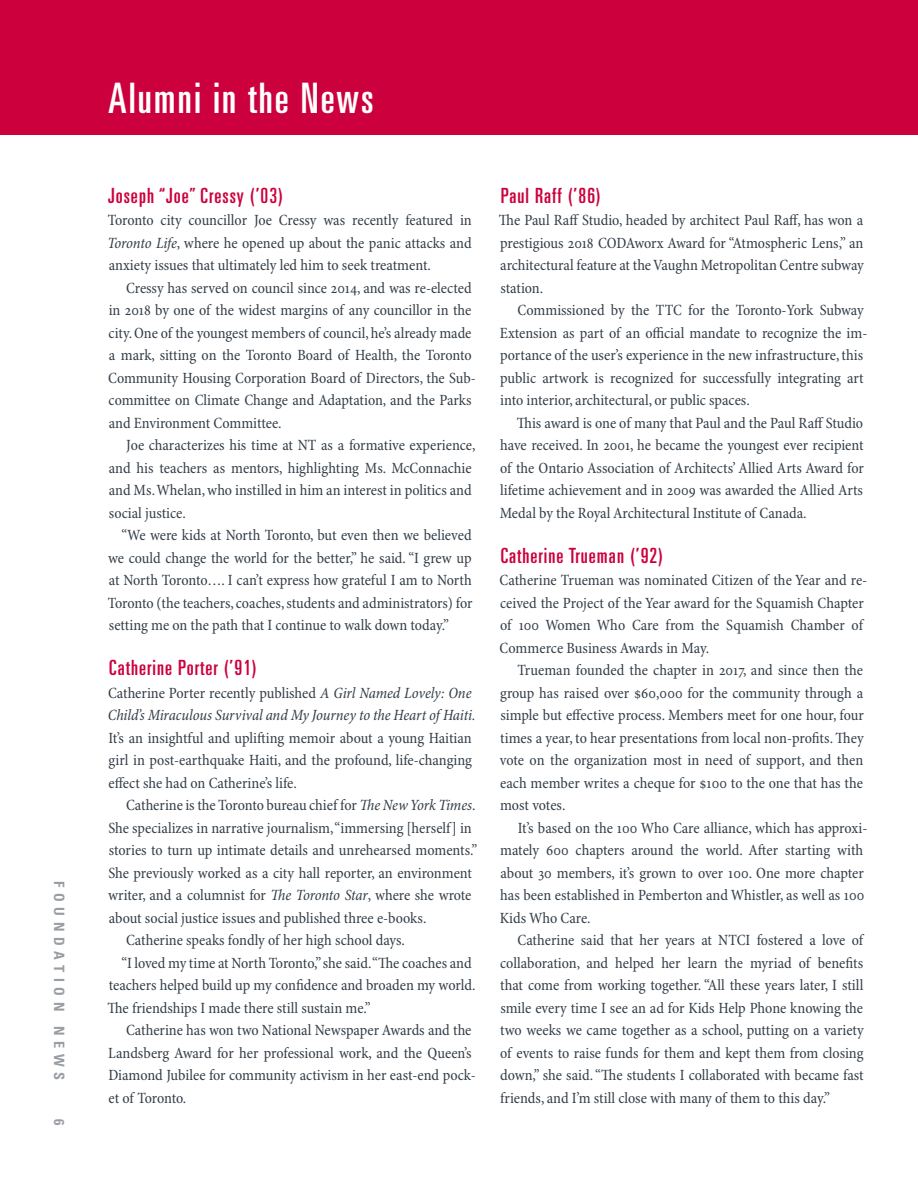
<style>
.page{position:relative;width:918px;height:1188px;background:#fff}
.page>*{position:absolute;margin:0;border:0;box-sizing:border-box;transform-origin:0 0}
.t1{font:ultra-condensed 42px "Univers LT Std";letter-spacing:.05em;color:#fff}
.t2{font:ultra-condensed 21px "Univers LT Std";letter-spacing:.05em;color:#cc003d}
.t3{font:condensed 15.75px/22.5px "Minion Pro";color:#333e48;text-align:justify}
.t4{font:italic condensed 15.75px/22.5px "Minion Pro";letter-spacing:-.005em;color:#333e48}
.t5{font:700 condensed 14.25px "Univers LT Std";letter-spacing:.4em;color:#999ea3}
.s1{font-style:italic}
.s2{font-style:normal}
</style>
<div class="page">
<div style="left:0;top:0;width:918px;height:135px;background:#cc003d"></div>
<hr style="left:917px;top:770px;width:1px;height:418px;background:#e7e8e9">
<hr style="left:917px;top:0;width:1px;height:135px;background:#333e48">
<p class="t5" style="left:68px;top:881px;width:201px;rotate:90deg">foundation news</p>
<p class="t5" style="left:68px;top:1119px;width:8px;rotate:90deg">6</p>
<h1 class="t1" style="left:108px;top:74px;width:267px">Alumni in the News</h1>
<h2 class="t2" style="left:108px;top:183px;width:177px">Joseph “Joe” Cressy (’03)</h2>
<p class="t3" style="left:107px;top:209px;width:366px">Toronto city councillor Joe Cressy was recently featured in <span class="s1">Toronto Life</span>, where he opened up about the panic attacks and anxiety issues that ultimately led him to seek treatment.</p>
<p class="t3" style="left:108px;top:277px;width:369px;text-align:left;text-indent:18px">Cressy has served on council since 2014, and was re-elected in 2018 by one of the widest margins of any councillor in the city. One of the youngest members of council, he’s already made a mark, sitting on the Toronto Board of Health, the Toronto Community Housing Corporation Board of Directors, the Sub&shy;committee on Climate Change and Adaptation, and the Parks and Environment Committee.</p>
<p class="t3" style="left:109px;top:434px;width:368px;text-align:left;text-indent:17px">Joe characterizes his time at NT as a formative experience, and his teachers as mentors, highlighting Ms. McConnachie and Ms. Whelan, who instilled in him an interest in politics and social justice.</p>
<p class="t3" style="left:108px;top:524px;width:366px;text-indent:14px">“We were kids at North Toronto, but even then we believed we could change the world for the better,” he said. “I grew up at North Toronto…. I can’t express how grateful I am to North Toronto (the teachers, coaches, students and administrators) for setting me on the path that I continue to walk down today.”</p>
<h2 class="t2" style="left:109px;top:656px;width:149px">Catherine Porter (’91)</h2>
<p class="t4" style="left:108px;top:682px;width:369px"><span class="s2">Catherine Porter recently published</span> A Girl Named Lovely: One<br>Child’s Miraculous Survival and My Journey to the Heart of Haiti.</p>
<p class="t3" style="left:108px;top:727px;width:365px">It’s an insightful and uplifting memoir about a young Haitian girl in post-earthquake Haiti, and the profound, life-changing effect she had on Catherine’s life.</p>
<p class="t3" style="left:126px;top:794px;width:351px">Catherine is the Toronto bureau chief for <span class="s1">The New York Times</span>.</p>
<p class="t3" style="left:108px;top:817px;width:365px">She specializes in narrative journalism, “immersing [herself] in</p>
<p class="t3" style="left:109px;top:839px;width:370px">stories to turn up intimate details and unrehearsed moments.”</p>
<p class="t3" style="left:108px;top:862px;width:365px">She previously worked as a city hall reporter, an environment</p>
<p class="t3" style="left:108px;top:884px;width:365px">writer, and a columnist for <span class="s1">The Toronto Star</span>, where she wrote</p>
<p class="t3" style="left:109px;top:907px;width:319px">about social justice issues and published three e-books.</p>
<p class="t3" style="left:126px;top:929px;width:280px">Catherine speaks fondly of her high school days.</p>
<p class="t3" style="left:121px;top:952px;width:352px">“I loved my time at North Toronto,” she said. “The coaches and</p>
<p class="t3" style="left:109px;top:974px;width:368px">teachers helped build up my confidence and broaden my world.</p>
<p class="t3" style="left:107px;top:997px;width:265px">The friendships I made there still sustain me.”</p>
<p class="t3" style="left:126px;top:1019px;width:347px">Catherine has won two National Newspaper Awards and the</p>
<p class="t3" style="left:108px;top:1042px;width:365px">Landsberg Award for her professional work, and the Queen’s</p>
<p class="t3" style="left:108px;top:1064px;width:369px">Diamond Jubilee for community activism in her east-end pock-</p>
<p class="t3" style="left:109px;top:1087px;width:79px">et of Toronto.</p>
<h2 class="t2" style="left:501px;top:183px;width:102px">Paul Raff (’86)</h2>
<p class="t3" style="left:499px;top:209px;width:366px">The Paul Raff Studio, headed by architect Paul Raff, has won a prestigious 2018 CODAworx Award for “Atmospheric Lens,” an architectural feature at the Vaughn Metropolitan Centre subway station.</p>
<p class="t3" style="left:500px;top:299px;width:369px;text-align:left;text-indent:18px">Commissioned by the TTC for the Toronto-York Subway Extension as part of an official mandate to recognize the im&shy;portance of the user’s experience in the new infrastructure, this public artwork is recognized for successfully integrating art into interior, architectural, or public spaces.</p>
<p class="t3" style="left:500px;top:412px;width:366px;text-indent:17px">This award is one of many that Paul and the Paul Raff Studio have received. In 2001, he became the youngest ever recipient of the Ontario Association of Architects’ Allied Arts Award for lifetime achievement and in 2009 was awarded the Allied Arts Medal by the Royal Architectural Institute of Canada.</p>
<h2 class="t2" style="left:501px;top:543px;width:164px">Catherine Trueman (’92)</h2>
<p class="t3" style="left:500px;top:569px;width:369px;text-align:left">Catherine Trueman was nominated Citizen of the Year and re&shy;ceived the Project of the Year award for the Squamish Chapter of 100 Women Who Care from the Squamish Chamber of Commerce Business Awards in May.</p>
<p class="t3" style="left:500px;top:659px;width:366px;text-indent:18px">Trueman founded the chapter in 2017, and since then the group has raised over $60,000 for the community through a simple but effective process. Members meet for one hour, four times a year, to hear presentations from local non-profits. They vote on the organization most in need of support, and then each member writes a cheque for $100 to the one that has the most votes.</p>
<p class="t3" style="left:500px;top:817px;width:369px;text-align:left;text-indent:18px">It’s based on the 100 Who Care alliance, which has approxi&shy;mately 600 chapters around the world. After starting with about 30 members, it’s grown to over 100. One more chapter has been established in Pemberton and Whistler, as well as 100<br>Kids Who Care.</p>
<p class="t3" style="left:500px;top:929px;width:365px;text-indent:18px">Catherine said that her years at NTCI fostered a love of collaboration, and helped her learn the myriad of benefits that come from working together. “All these years later, I still smile every time I see an ad for Kids Help Phone knowing the two weeks we came together as a school, putting on a variety of events to raise funds for them and kept them from closing down,” she said. “The students I collaborated with became fast friends, and I’m still close with many of them to this day.”</p>
</div>
